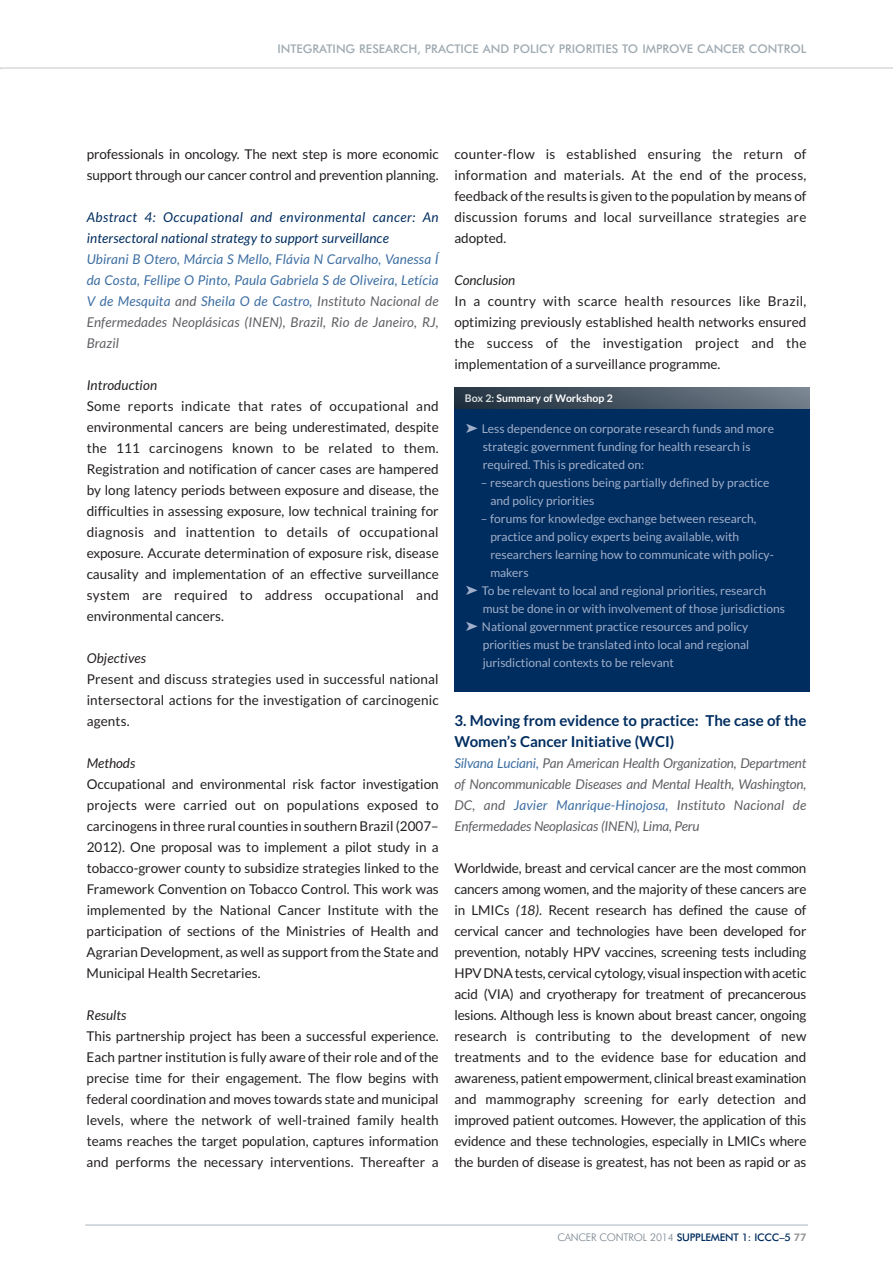
<style>
.page{position:relative;width:893px;height:1263px;background:#fff}
.page>*{position:absolute;margin:0;border:0;box-sizing:border-box;transform-origin:0 0}
.t1{font:700 15px/21px "Lato";color:#002d5f}
.t2{font:13.5px/21px "Lato";color:#231f20;text-align:justify}
.t3{font:italic 13.5px/21px "Lato";letter-spacing:.01em;color:#3d6ea2;text-align:justify}
.t4{font:italic 13.5px/21px "Lato";letter-spacing:-.01em;color:#605f64;text-align:justify}
.t5{font:italic 13.5px/21px "Lato";letter-spacing:.01em;color:#002d5f}
.t6{font:italic 13.5px "Lato";color:#231f20}
.t7{font:12px/18px "Lato";color:#a2afca}
.t8{font:500 12px "Futura BT";color:#9faab2}
.t9{font:500 10.5px "Futura BT";letter-spacing:-.02em;color:#002d5f}
.t10{font:700 10.5px "Lato";color:#fff}
.s1{color:#605f64}
.s2{color:#d9dfdf}
.s3{color:#3d6ea2}
.s4{font-style:italic}
.s5{font-weight:300;color:#727f8a}
.s6{font-weight:800;color:#939598}
</style>
<div class="page">
<hr style="left:0;top:67px;width:893px;height:2px;background:#d8d9d7">
<hr style="left:85px;top:1224px;width:723px;height:2px;background:#c6ced3">
<div style="left:454px;top:388px;width:355px;height:304px;background:#002d5f"></div>
<div style="left:454px;top:387px;width:355px;height:22px;background:linear-gradient(to right,#20303e,#74808c)"></div>
<p class="t8" style="left:277px;top:44px;width:531px">INTEGRATING RESEARCH, PRACTICE AND POLICY PRIORITIES TO IMPROVE CANCER CONTROL</p>
<p class="t2" style="left:87px;top:144px;width:354px">professionals in oncology. The next step is more economic support through our cancer control and prevention planning.</p>
<p class="t5" style="left:87px;top:207px;width:354px">Abstract 4: Occupational and environmental cancer: An intersectoral national strategy to support surveillance</p>
<p class="t3" style="left:87px;top:249px;width:354px">Ubirani B Otero, Márcia S Mello, Flávia N Carvalho, Vanessa Í da Costa, Fellipe O Pinto, Paula Gabriela S de Oliveira, Letícia V de Mesquita <span class="s1">and</span> Sheila O de Castro, <span class="s1">Instituto Nacional de Enfermedades Neoplásicas (INEN), Brazil, Rio de Janeiro, RJ, Brazil</span></p>
<p class="t6" style="left:87px;top:377px;width:72px">Introduction</p>
<p class="t2" style="left:87px;top:396px;width:354px">Some reports indicate that rates of occupational and environmental cancers are being underestimated, despite the 111 carcinogens known to be related to them.<br>Registration and notification of cancer cases are hampered by long latency periods between exposure and disease, the difficulties in assessing exposure, low technical training for diagnosis and inattention to details of occupational exposure. Accurate determination of exposure risk, disease causality and implementation of an effective surveillance system are required to address occupational and environmental cancers.</p>
<p class="t6" style="left:87px;top:650px;width:61px">Objectives</p>
<p class="t2" style="left:87px;top:669px;width:354px">Present and discuss strategies used in successful national intersectoral actions for the investigation of carcinogenic agents.</p>
<p class="t6" style="left:87px;top:755px;width:50px">Methods</p>
<p class="t2" style="left:87px;top:774px;width:354px">Occupational and environmental risk factor investigation projects were carried out on populations exposed to carcinogens in three rural counties in southern Brazil (2007– 2012). One proposal was to implement a pilot study in a tobacco-grower county to subsidize strategies linked to the Framework Convention on Tobacco Control. This work was implemented by the National Cancer Institute with the participation of sections of the Ministries of Health and Agrarian Development, as well as support from the State and Municipal Health Secretaries.</p>
<p class="t6" style="left:87px;top:1007px;width:41px">Results</p>
<p class="t2" style="left:87px;top:1026px;width:354px">This partnership project has been a successful experience.<br>Each partner institution is fully aware of their role and of the precise time for their engagement. The flow begins with federal coordination and moves towards state and municipal levels, where the network of well-trained family health teams reaches the target population, captures information and performs the necessary interventions. Thereafter a</p>
<p class="t2" style="left:454px;top:144px;width:354px">counter-flow is established ensuring the return of information and materials. At the end of the process, feedback of the results is given to the population by means of discussion forums and local surveillance strategies are adopted.</p>
<p class="t6" style="left:454px;top:272px;width:62px">Conclusion</p>
<p class="t2" style="left:454px;top:291px;width:354px">In a country with scarce health resources like Brazil, optimizing previously established health networks ensured the success of the investigation project and the implementation of a surveillance programme.</p>
<p class="t10" style="left:465px;top:392px;width:149px"><span class="s2">Box 2:</span> Summary of Workshop 2</p>
<p class="t7" style="left:482px;top:420px;width:294px">Less dependence on corporate research funds and more strategic government funding for health research is required. This is predicated on:</p>
<p class="t7" style="left:490px;top:474px;width:281px;text-indent:-9px">– research questions being partially defined by practice and policy priorities</p>
<p class="t7" style="left:481px;top:510px;width:277px">– forums for knowledge exchange between research,</p>
<p class="t7" style="left:490px;top:528px;width:250px">practice and policy experts being available, with</p>
<p class="t7" style="left:490px;top:546px;width:285px">researchers learning how to communicate with policy-</p>
<p class="t7" style="left:490px;top:564px;width:40px">makers</p>
<p class="t7" style="left:482px;top:582px;width:286px">To be relevant to local and regional priorities, research</p>
<p class="t7" style="left:483px;top:600px;width:304px">must be done in or with involvement of those jurisdictions</p>
<p class="t7" style="left:482px;top:618px;width:268px">National government practice resources and policy</p>
<p class="t7" style="left:483px;top:636px;width:268px">priorities must be translated into local and regional</p>
<p class="t7" style="left:483px;top:654px;width:193px">jurisdictional contexts to be relevant</p>
<p class="t1" style="left:454px;top:710px;width:354px">3. Moving from evidence to practice: The case of the<br>Women’s Cancer Initiative (WCI)</p>
<p class="t4" style="left:454px;top:753px;width:354px"><span class="s3">Silvana Luciani,</span> Pan American Health Organization, Department of Noncommunicable Diseases and Mental Health, Washington, DC, and <span class="s3">Javier Manrique-Hinojosa,</span> Instituto Nacional de Enfermedades Neoplasicas (INEN), Lima, Peru</p>
<p class="t2" style="left:454px;top:858px;width:354px">Worldwide, breast and cervical cancer are the most common cancers among women, and the majority of these cancers are in LMICs <span class="s4">(18)</span>. Recent research has defined the cause of cervical cancer and technologies have been developed for prevention, notably HPV vaccines, screening tests including HPV DNA tests, cervical cytology, visual inspection with acetic acid (VIA) and cryotherapy for treatment of precancerous lesions. Although less is known about breast cancer, ongoing research is contributing to the development of new treatments and to the evidence base for education and awareness, patient empowerment, clinical breast examination and mammography screening for early detection and improved patient outcomes. However, the application of this evidence and these technologies, especially in LMICs where the burden of disease is greatest, has not been as rapid or as</p>
<p class="t9" style="left:557px;top:1233px;width:250px"><span class="s5">CANCER CONTROL 2014</span> SUPPLEMENT 1: ICCC–5 <span class="s6">77</span></p>
</div>
